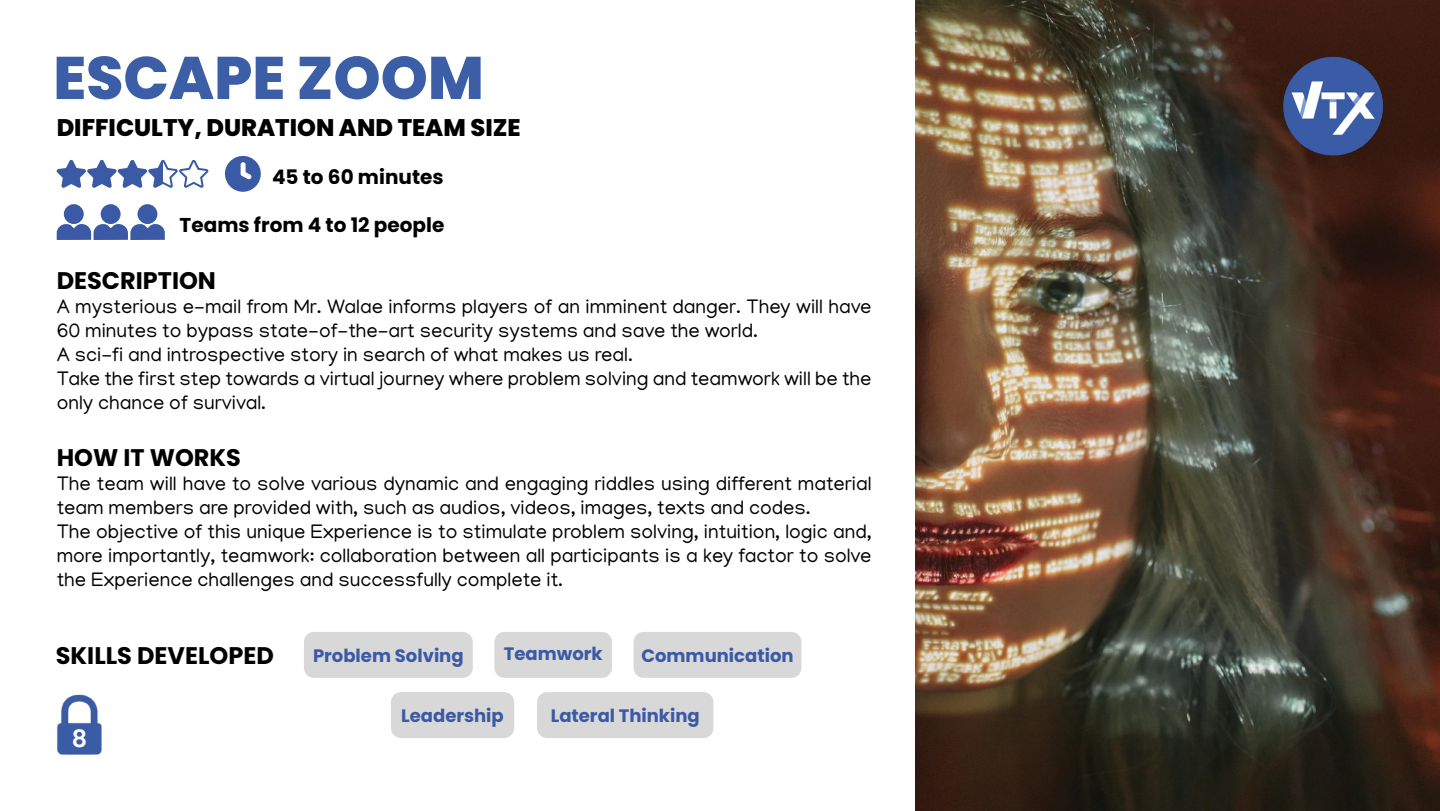
<style>
.page{position:relative;width:1440px;height:811px;background:#fff}
.page>*{position:absolute;margin:0;border:0;box-sizing:border-box;transform-origin:0 0}
.t1{font:800 60px "Poppins";color:#3c5ea7}
.t2{font:700 24px "Poppins";color:#000}
.t3{font:800 24px "Poppins";color:#000}
.t4{font:600 24px "Poppins";color:#fff}
.t5{font:20px/24px "Manjari";color:#000}
.t6{font:700 20px "Poppins";color:#000}
.t7{font:700 18px "Poppins";color:#3b5aa5}
</style>
<div class="page">
<img style="left:57px;top:694px;width:44px;height:60px">
<img style="left:916px;top:0;width:524px;height:811px">
<img style="left:1258px;top:56px;width:130px;height:131px">
<svg style="left:225px;top:156px;width:36px;height:36px"></svg>
<div style="left:64px;top:204px;width:20px;height:20px;background:#3b5aa5;border:2px solid #3b5aa5;border-radius:50%"></div>
<div style="left:101px;top:204px;width:20px;height:20px;background:#3b5aa5;border:2px solid #3b5aa5;border-radius:50%"></div>
<svg style="left:56px;top:223px;width:109px;height:17px"></svg>
<div style="left:138px;top:204px;width:19px;height:20px;background:#3b5aa5;border:2px solid #3b5aa5;border-radius:50%"></div>
<div style="left:304px;top:632px;width:169px;height:46px;background:#d9d8d8"></div>
<div style="left:391px;top:692px;width:123px;height:46px;background:#d9d8d8"></div>
<div style="left:537px;top:692px;width:176px;height:46px;background:#d9d8d8"></div>
<div style="left:494px;top:632px;width:118px;height:46px;background:#d9d8d8"></div>
<div style="left:634px;top:632px;width:167px;height:46px;background:#d9d8d8"></div>
<svg style="left:56px;top:159px;width:153px;height:50px"></svg>
<h1 class="t1" style="left:53px;top:36px;width:432px">ESCAPE ZOOM</h1>
<p class="t3" style="left:57px;top:111px;width:465px">DIFFICULTY, DURATION AND TEAM SIZE</p>
<p class="t6" style="left:272px;top:163px;width:173px">45 to 60 minutes</p>
<p class="t6" style="left:180px;top:211px;width:266px">Teams from 4 to 12 people</p>
<p class="t2" style="left:57px;top:263px;width:161px">DESCRIPTION</p>
<p class="t5" style="left:57px;top:297px;width:816px">A mysterious e-mail from Mr. Walae informs players of an imminent danger. They will have 60 minutes to bypass state-of-the-art security systems and save the world.<br>A sci-fi and introspective story in search of what makes us real.<br>Take the first step towards a virtual journey where problem solving and teamwork will be the only chance of survival.</p>
<p class="t2" style="left:57px;top:441px;width:186px">HOW IT WORKS</p>
<p class="t5" style="left:57px;top:474px;width:816px">The team will have to solve various dynamic and engaging riddles using different material team members are provided with, such as audios, videos, images, texts and codes.<br>The objective of this unique Experience is to stimulate problem solving, intuition, logic and, more importantly, teamwork: collaboration between all participants is a key factor to solve the Experience challenges and successfully complete it.</p>
<p class="t2" style="left:56px;top:639px;width:219px">SKILLS DEVELOPED</p>
<p class="t7" style="left:313px;top:643px;width:152px">Problem Solving</p>
<p class="t7" style="left:504px;top:641px;width:100px">Teamwork</p>
<p class="t7" style="left:641px;top:643px;width:154px">Communication</p>
<p class="t4" style="left:72px;top:722px;width:17px">8</p>
<p class="t7" style="left:401px;top:703px;width:104px">Leadership</p>
<p class="t7" style="left:551px;top:703px;width:150px">Lateral Thinking</p>
</div>
